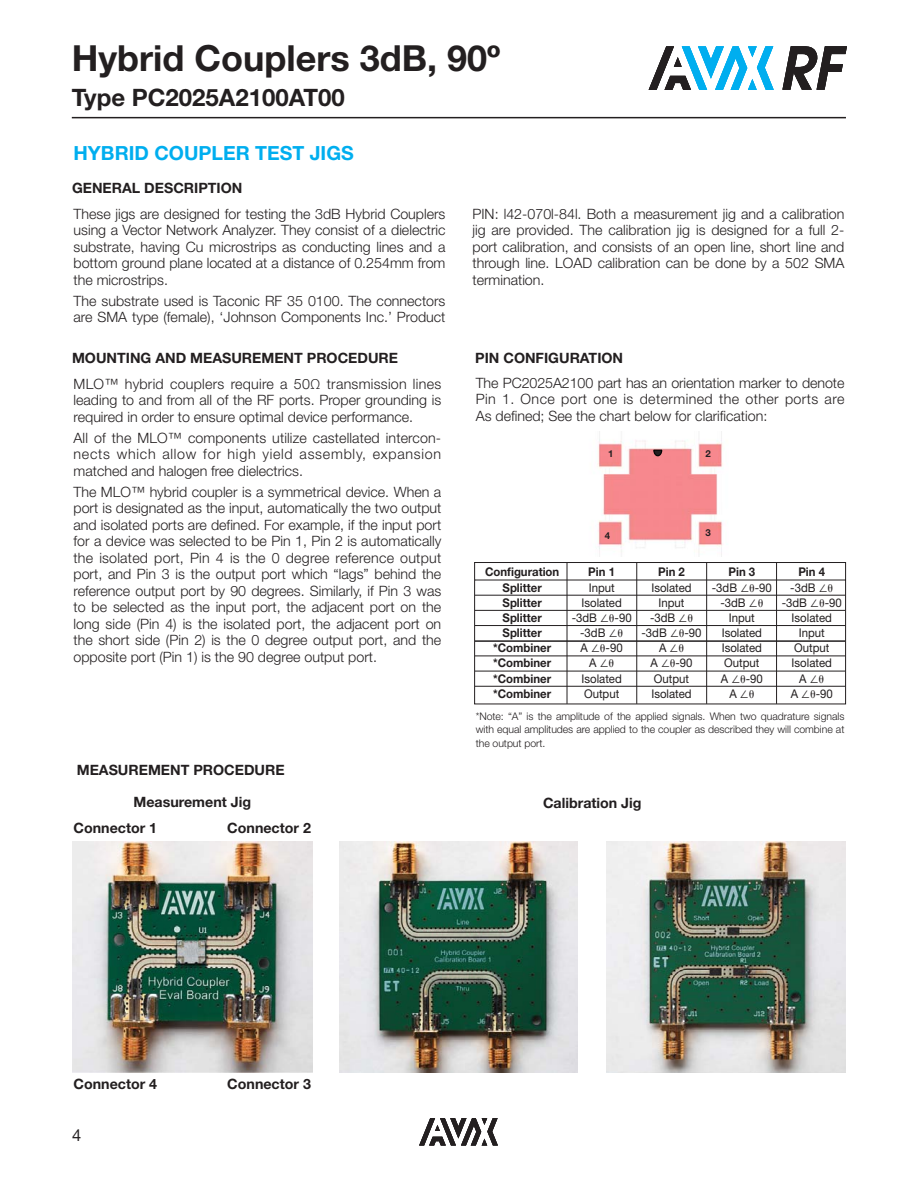
<style>
.page{position:relative;width:918px;height:1188px;background:#fff}
.page>*{position:absolute;margin:0;border:0;box-sizing:border-box;transform-origin:0 0}
.t1{font:700 36px "Helvetica Neue LT Std";color:#231f20}
.t2{font:700 24px "Helvetica Neue LT Std";color:#231f20}
.t3{font:700 19.5px "Helvetica Neue";color:#00aeef}
.t4{font:16.5px "Helvetica Neue";color:#231f20}
.t5{font:300 14.25px/16.5px "Helvetica Neue LT Std";color:#231f20;text-align:justify}
.t6{font:700 14.25px "Helvetica Neue LT Std";color:#231f20}
.t7{font:12px "Helvetica Neue LT Std";color:#231f20;scale:.95 1}
.t8{font:700 12px "Helvetica Neue LT Std";color:#231f20;scale:.95 1}
.t9{font:300 10.5px/13.5px "Helvetica Neue LT Std";letter-spacing:-.005em;color:#231f20;text-align:justify}
.t10{font:700 9.6px "Helvetica Neue LT Std";color:#231f20}
.s1{font-family:"Mathematical Pi One"}
</style>
<div class="page">
<svg style="left:419px;top:1118px;width:79px;height:28px"></svg>
<svg style="left:782px;top:46px;width:65px;height:44px"></svg>
<svg style="left:649px;top:46px;width:125px;height:44px"></svg>
<hr style="left:72px;top:117px;width:774px;height:1px;background:#231f20">
<img style="left:72px;top:841px;width:240px;height:231px">
<img style="left:339px;top:841px;width:239px;height:231px">
<img style="left:607px;top:841px;width:239px;height:231px">
<img style="left:597px;top:431px;width:126px;height:126px">
<svg style="left:653px;top:449px;width:10px;height:8px"></svg>
<svg style="left:474px;top:562px;width:372px;height:143px"></svg>
<hr style="left:475px;top:595px;width:370px;height:1px;background:#231f20">
<hr style="left:475px;top:610px;width:370px;height:1px;background:#231f20">
<hr style="left:475px;top:625px;width:370px;height:1px;background:#231f20">
<hr style="left:475px;top:640px;width:370px;height:2px;background:#231f20">
<hr style="left:475px;top:656px;width:370px;height:1px;background:#231f20">
<hr style="left:475px;top:671px;width:370px;height:1px;background:#231f20">
<hr style="left:475px;top:686px;width:370px;height:1px;background:#231f20">
<hr style="left:567px;top:562px;width:1px;height:142px;background:#231f20">
<hr style="left:636px;top:562px;width:1px;height:142px;background:#231f20">
<hr style="left:706px;top:562px;width:1px;height:142px;background:#231f20">
<hr style="left:776px;top:562px;width:1px;height:142px;background:#231f20">
<h1 class="t1" style="left:72px;top:45px;width:430px">Hybrid Couplers 3dB, 90º</h1>
<h2 class="t2" style="left:72px;top:89px;width:274px">Type PC2025A2100AT00</h2>
<h3 class="t3" style="left:74px;top:146px;width:282px">HYBRID COUPLER TEST JIGS</h3>
<p class="t6" style="left:72px;top:183px;width:172px">GENERAL DESCRIPTION</p>
<p class="t5" style="left:74px;top:207px;width:373px">These jigs are designed for testing the 3dB Hybrid Couplers using a Vector Network Analyzer. They consist of a dielectric substrate, having Cu microstrips as conducting lines and a bottom ground plane located at a distance of 0.254mm from the microstrips.</p>
<p class="t5" style="left:74px;top:294px;width:373px">The substrate used is Taconic RF 35 0100. The connectors are SMA type (female), ‘Johnson Components Inc.’ Product</p>
<p class="t5" style="left:473px;top:207px;width:373px">PIN: l42-070l-84l. Both a measurement jig and a calibration jig are provided. The calibration jig is designed for a full 2- port calibration, and consists of an open line, short line and through line. LOAD calibration can be done by a 502 SMA termination.</p>
<p class="t6" style="left:72px;top:353px;width:328px">MOUNTING AND MEASUREMENT PROCEDURE</p>
<p class="t6" style="left:475px;top:353px;width:149px">PIN CONFIGURATION</p>
<p class="t5" style="left:74px;top:377px;width:369px">MLO™ hybrid couplers require a 50Ω transmission lines leading to and from all of the RF ports. Proper grounding is required in order to ensure optimal device performance.</p>
<p class="t5" style="left:74px;top:431px;width:369px">All of the MLO™ components utilize castellated intercon&shy;nects which allow for high yield assembly, expansion matched and halogen free dielectrics.</p>
<p class="t5" style="left:74px;top:485px;width:369px">The MLO™ hybrid coupler is a symmetrical device. When a port is designated as the input, automatically the two output and isolated ports are defined. For example, if the input port for a device was selected to be Pin 1, Pin 2 is automatically the isolated port, Pin 4 is the 0 degree reference output port, and Pin 3 is the output port which “lags” behind the reference output port by 90 degrees. Similarly, if Pin 3 was to be selected as the input port, the adjacent port on the long side (Pin 4) is the isolated port, the adjacent port on the short side (Pin 2) is the 0 degree output port, and the opposite port (Pin 1) is the 90 degree output port.</p>
<p class="t5" style="left:476px;top:376px;width:370px">The PC2025A2100 part has an orientation marker to denote Pin 1. Once port one is determined the other ports are As defined; See the chart below for clarification:</p>
<p class="t10" style="left:608px;top:448px;width:7px">1</p>
<p class="t10" style="left:705px;top:448px;width:7px">2</p>
<p class="t10" style="left:705px;top:527px;width:7px">3</p>
<p class="t10" style="left:605px;top:531px;width:7px">4</p>
<p class="t8" style="left:485px;top:568px;width:80px">Configuration</p>
<p class="t8" style="left:588px;top:568px;width:30px">Pin 1</p>
<p class="t8" style="left:658px;top:568px;width:30px">Pin 2</p>
<p class="t8" style="left:729px;top:568px;width:30px">Pin 3</p>
<p class="t8" style="left:798px;top:568px;width:30px">Pin 4</p>
<p class="t8" style="left:503px;top:583px;width:43px">Splitter</p>
<p class="t7" style="left:589px;top:580px;width:29px">Input</p>
<p class="t7" style="left:651px;top:580px;width:44px">Isolated</p>
<p class="t7" style="left:712px;top:580px;width:65px">-3dB ∠<span class="s1">-</span>-90</p>
<p class="t7" style="left:790px;top:580px;width:47px">-3dB ∠<span class="s1">-</span></p>
<p class="t8" style="left:503px;top:598px;width:43px">Splitter</p>
<p class="t7" style="left:582px;top:596px;width:44px">Isolated</p>
<p class="t7" style="left:659px;top:596px;width:29px">Input</p>
<p class="t7" style="left:720px;top:596px;width:47px">-3dB ∠<span class="s1">-</span></p>
<p class="t7" style="left:782px;top:596px;width:65px">-3dB ∠<span class="s1">-</span>-90</p>
<p class="t8" style="left:503px;top:613px;width:43px">Splitter</p>
<p class="t7" style="left:572px;top:611px;width:65px">-3dB ∠<span class="s1">-</span>-90</p>
<p class="t7" style="left:650px;top:611px;width:47px">-3dB ∠<span class="s1">-</span></p>
<p class="t7" style="left:729px;top:611px;width:29px">Input</p>
<p class="t7" style="left:792px;top:611px;width:44px">Isolated</p>
<p class="t8" style="left:503px;top:629px;width:43px">Splitter</p>
<p class="t7" style="left:580px;top:626px;width:47px">-3dB ∠<span class="s1">-</span></p>
<p class="t7" style="left:642px;top:626px;width:65px">-3dB ∠<span class="s1">-</span>-90</p>
<p class="t7" style="left:722px;top:626px;width:44px">Isolated</p>
<p class="t7" style="left:799px;top:626px;width:29px">Input</p>
<p class="t8" style="left:493px;top:644px;width:63px">*Combiner</p>
<p class="t7" style="left:581px;top:641px;width:46px">A ∠<span class="s1">-</span>-90</p>
<p class="t7" style="left:659px;top:641px;width:28px">A ∠<span class="s1">-</span></p>
<p class="t7" style="left:722px;top:641px;width:44px">Isolated</p>
<p class="t7" style="left:794px;top:641px;width:39px">Output</p>
<p class="t8" style="left:493px;top:659px;width:63px">*Combiner</p>
<p class="t7" style="left:589px;top:656px;width:28px">A ∠<span class="s1">-</span></p>
<p class="t7" style="left:651px;top:656px;width:46px">A ∠<span class="s1">-</span>-90</p>
<p class="t7" style="left:724px;top:656px;width:39px">Output</p>
<p class="t7" style="left:792px;top:656px;width:44px">Isolated</p>
<p class="t8" style="left:493px;top:674px;width:63px">*Combiner</p>
<p class="t7" style="left:582px;top:671px;width:44px">Isolated</p>
<p class="t7" style="left:654px;top:671px;width:39px">Output</p>
<p class="t7" style="left:721px;top:671px;width:46px">A ∠<span class="s1">-</span>-90</p>
<p class="t7" style="left:799px;top:671px;width:28px">A ∠<span class="s1">-</span></p>
<p class="t8" style="left:493px;top:689px;width:63px">*Combiner</p>
<p class="t7" style="left:584px;top:687px;width:39px">Output</p>
<p class="t7" style="left:651px;top:687px;width:44px">Isolated</p>
<p class="t7" style="left:729px;top:687px;width:28px">A ∠<span class="s1">-</span></p>
<p class="t7" style="left:791px;top:687px;width:46px">A ∠<span class="s1">-</span>-90</p>
<p class="t9" style="left:476px;top:710px;width:370px">*Note: “A” is the amplitude of the applied signals. When two quadrature signals with equal amplitudes are applied to the coupler as described they will combine at the output port.</p>
<p class="t6" style="left:77px;top:765px;width:209px">MEASUREMENT PROCEDURE</p>
<p class="t6" style="left:133px;top:797px;width:119px">Measurement Jig</p>
<p class="t6" style="left:543px;top:798px;width:100px">Calibration Jig</p>
<p class="t6" style="left:74px;top:822px;width:85px">Connector 1</p>
<p class="t6" style="left:227px;top:822px;width:85px">Connector 2</p>
<p class="t6" style="left:74px;top:1078px;width:85px">Connector 4</p>
<p class="t6" style="left:227px;top:1078px;width:85px">Connector 3</p>
<p class="t4" style="left:72px;top:1129px;width:11px">4</p>
</div>
